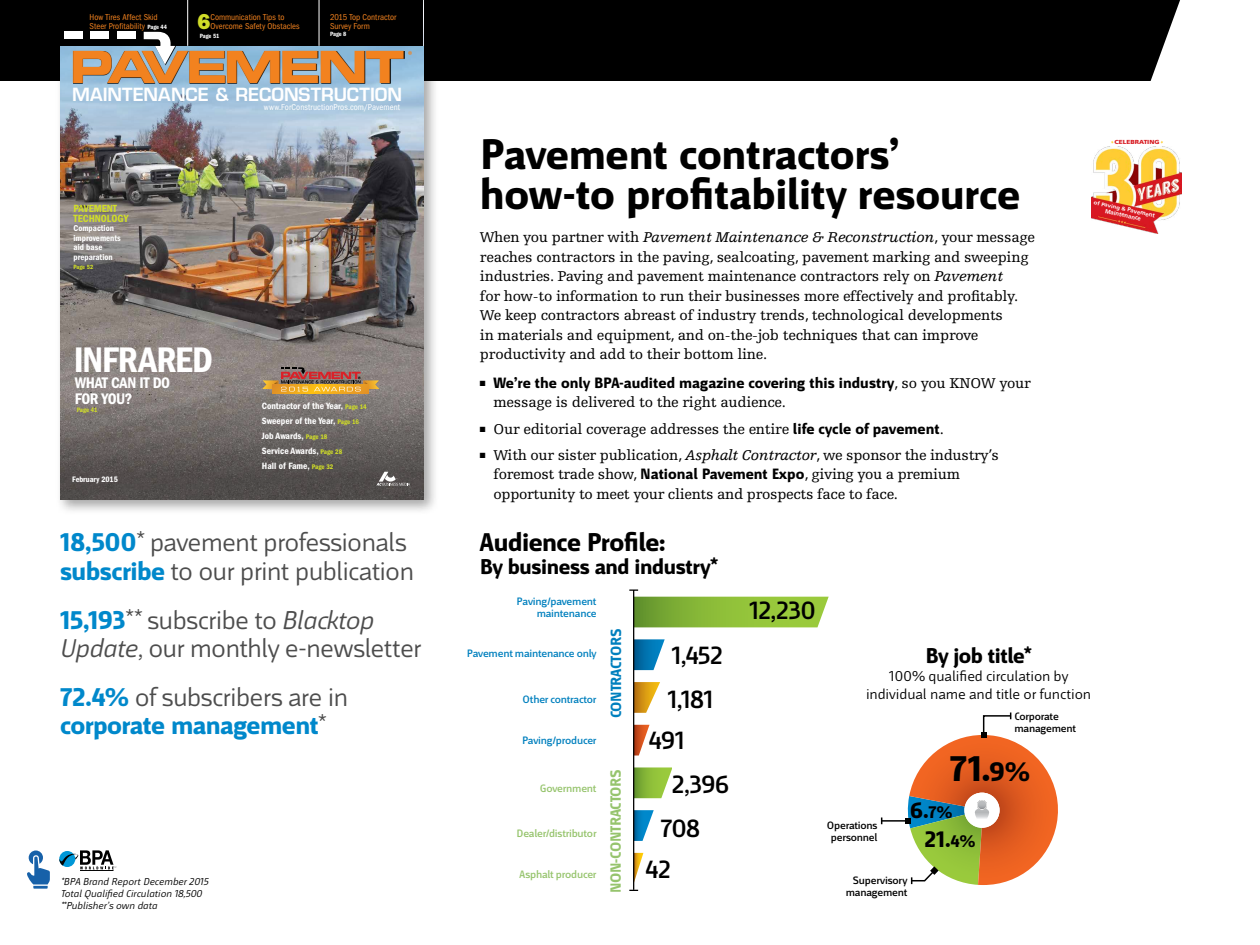
<style>
.page{position:relative;width:1260px;height:945px;background:#fff}
.page>*{position:absolute;margin:0;border:0;box-sizing:border-box;transform-origin:0 0}
.t1{font:800 45px/40.5px "Mr Jones";letter-spacing:-.005em;color:#000}
.t2{font:44.4px "Eurostile LT Std Bold Ex 2";letter-spacing:-.09em;color:#f2821f}
.t3{font:800 37.5px "Mr Jones";color:#000}
.t4{font:36.9px "ITC Franklin Gothic Std Dm Cd";letter-spacing:-.02em;color:#fff}
.t5{font:27px/28.5px "Mr Jones";letter-spacing:-.03em;color:#4d4d4d}
.t6{font:800 27px/28.5px "Mr Jones";letter-spacing:-.015em;color:#0088cb}
.t7{font:800 27px "Mr Jones";letter-spacing:-.015em;color:#000}
.t8{font:500 26.25px/43.8px "Mr Jones";letter-spacing:-.025em;color:#000}
.t9{font:800 23.55px "Mr Jones";color:#000}
.t10{font:800 22.5px "Mr Jones";letter-spacing:-.015em;color:#000}
.t11{font:21.75px "ITC Franklin Gothic Std Hvy";color:#d0dd28}
.t12{font:600 17.7px "Eurostile LT Std";letter-spacing:-.005em;color:#fff}
.t13{font:15.9px/15.9px "ITC Franklin Gothic Std Dm Cd";letter-spacing:-.025em;color:#fff}
.t14{font:800 15.75px "Mr Jones";letter-spacing:.005em;color:#000}
.t15{font:800 15.6px "Mr Jones";letter-spacing:-.025em;color:#96c46d}
.t16{font:800 15.6px "Mr Jones";letter-spacing:-.02em;color:#0080be}
.t17{font:15px/19.5px "Egyptienne FLT Std";letter-spacing:-.015em;color:#000}
.t18{font:15px/18px "Mr Jones";letter-spacing:-.005em;color:#000;text-align:center}
.t19{font:500 11.25px/12px "Mr Jones";letter-spacing:-.015em;color:#0080be;text-align:right}
.t20{font:500 11.25px/12px "Mr Jones";letter-spacing:-.015em;color:#000}
.t21{font:500 11.25px "Mr Jones";letter-spacing:-.015em;color:#96c46d}
.t22{font:10.65px/9.4px "ITC Franklin Gothic Std Dm Cd";color:#d0dd28}
.t23{font:italic 10.5px/12px "Mr Jones";color:#000}
.t24{font:9.45px/15px "ITC Franklin Gothic Std Dm Cd";color:#fff}
.t25{font:condensed 8.85px/8.9px "ITC Franklin Gothic Std";color:#f2821f}
.t26{font:8.85px/9.4px "ITC Franklin Gothic Std Dm Cd";color:#fff}
.t27{font:condensed 8.85px "ITC Franklin Gothic Std";letter-spacing:.01em;color:#fff}
.t28{font:8.25px "ITC Franklin Gothic Std Dm Cd";letter-spacing:-.005em;color:#fff}
.t29{font:6.6px "ITC Franklin Gothic Std Dm Cd";letter-spacing:-.015em;color:#d0dd28}
.t30{font:6.3px "ITC Franklin Gothic Std Dm Cd";letter-spacing:-.025em;color:#fff}
.t31{font:6.3px "ITC Franklin Gothic Std Dm Cd";letter-spacing:-.015em;color:#d0dd28}
.t32{font:700 6px "Frutiger LT Std";color:#fff}
.t33{font:900 5.85px "Frutiger LT Std";color:#d71920;scale:1.11 1}
.t34{font:700 5.4px "Frutiger LT Std";color:#fff;scale:1.11 1}
.s1{font-family:"ITC Franklin Gothic Std Dm Cd";font-stretch:normal;font-size:6.3px;color:#fff}
.s2{font-size:6.9px;color:#d0dd28}
.s3{font-weight:800;color:#0088cb}
.s4{font-style:italic}
.s5{font-weight:400;color:#4d4d4d}
.s6{font-family:"Egyptienne FLT Std";font-weight:400;font-size:15px}
.s7{font-family:"Mr Jones";font-weight:800;font-size:15.75px}
.s8{font-size:6px}
.s9{font-size:28.2px}
.s10{font-size:17.7px}
</style>
<div class="page">
<div style="left:0;top:0;width:1180px;height:81px;background:#000"></div>
<div style="left:55px;top:0;width:383px;height:515px;background:#000;opacity:.35"></div>
<img style="left:60px;top:151px;width:363px;height:243px">
<svg style="left:60px;top:46px;width:363px;height:105px;background:#9fb5c9"></svg>
<div style="left:60px;top:0;width:363px;height:46px;background:#000"></div>
<svg style="left:144px;top:32px;width:31px;height:19px"></svg>
<div style="left:117px;top:32px;width:18px;height:7px;background:#fff"></div>
<div style="left:91px;top:32px;width:18px;height:7px;background:#fff"></div>
<div style="left:64px;top:32px;width:19px;height:7px;background:#fff"></div>
<hr style="left:187px;top:0;width:1px;height:46px;background:#fff">
<hr style="left:319px;top:0;width:1px;height:46px;background:#fff">
<svg style="left:73px;top:51px;width:332px;height:33px;background:#374753"></svg>
<svg style="left:408px;top:51px;width:4px;height:4px"></svg>
<svg style="left:60px;top:394px;width:363px;height:106px;background:#65605e"></svg>
<svg style="left:376px;top:472px;width:34px;height:14px"></svg>
<svg style="left:262px;top:367px;width:117px;height:26px;background:#af7f53"></svg>
<hr style="left:80px;top:870px;width:34px;height:1px;background:#000">
<svg style="left:59px;top:850px;width:57px;height:19px"></svg>
<svg style="left:27px;top:850px;width:23px;height:39px"></svg>
<img style="left:1092px;top:146px;width:90px;height:87px">
<svg style="left:634px;top:597px;width:195px;height:30px;background:#8cbb3d"></svg>
<svg style="left:634px;top:639px;width:31px;height:31px"></svg>
<svg style="left:634px;top:682px;width:26px;height:31px"></svg>
<svg style="left:634px;top:725px;width:16px;height:31px"></svg>
<svg style="left:634px;top:767px;width:38px;height:31px"></svg>
<svg style="left:634px;top:810px;width:20px;height:31px"></svg>
<svg style="left:634px;top:853px;width:9px;height:31px"></svg>
<hr style="left:633px;top:591px;width:1px;height:299px;background:#000">
<hr style="left:882px;top:820px;width:26px;height:2px;background:#000">
<svg style="left:905px;top:712px;width:153px;height:173px"></svg>
<p class="t25" style="left:90px;top:12px;width:79px">How Tires Affect Skid<br>Steer Profitability <span class="s1">Page 44</span></p>
<h2 class="t2" style="left:70px;top:36px;width:336px">PAVEMENT</h2>
<p class="t12" style="left:72px;top:83px;width:332px">MAINTENANCE &amp; RECONSTRUCTION</p>
<p class="t27" style="left:264px;top:102px;width:138px">www.ForConstructionPros.com/Pavement</p>
<h3 class="t11" style="left:198px;top:9px;width:15px">6</h3>
<p class="t25" style="left:211px;top:13px;width:91px">Communication Tips to<br>Overcome Safety Obstacles</p>
<p class="t30" style="left:200px;top:32px;width:21px">Page 51</p>
<p class="t25" style="left:330px;top:13px;width:68px">2015 Top Contractor<br>Survey Form</p>
<p class="t30" style="left:330px;top:31px;width:18px">Page 8</p>
<p class="t22" style="left:74px;top:204px;width:56px">PAVEMENT<br>TECHNOLOGY</p>
<p class="t26" style="left:74px;top:224px;width:49px">Compaction improvements aid base preparation</p>
<p class="t31" style="left:74px;top:263px;width:21px">Page 52</p>
<h3 class="t4" style="left:74px;top:338px;width:141px">INFRARED</h3>
<p class="t13" style="left:75px;top:375px;width:97px">WHAT CAN IT DO<br>FOR YOU?</p>
<p class="t29" style="left:77px;top:406px;width:22px">Page 41</p>
<p class="t28" style="left:72px;top:475px;width:47px">February 2015</p>
<p class="t24" style="left:262px;top:398px;width:106px">Contractor of the Year, <span class="s2">Page 14<br></span>Sweeper of the Year, <span class="s2">Page 16<br></span>Job Awards, <span class="s2">Page 18<br></span>Service Awards, <span class="s2">Page 28<br></span>Hall of Fame, <span class="s2">Page 32</span></p>
<h3 class="t5" style="left:60px;top:528px;width:356px"><span class="s3">18,500</span>* pavement professionals <span class="s3">subscribe</span> to our print publication</h3>
<h3 class="t5" style="left:60px;top:606px;width:363px"><span class="s3">15,193</span>** subscribe to <span class="s4">Blacktop<br>Update</span>, our monthly e-newsletter</h3>
<h3 class="t6" style="left:60px;top:683px;width:290px">72.4% <span class="s5">of subscribers are in </span>corporate management<span class="s5">*</span></h3>
<p class="t23" style="left:61px;top:876px;width:149px">*BPA Brand Report December 2015<br>Total Qualified Circulation 18,500 **Publisher’s own data</p>
<h1 class="t1" style="left:480px;top:134px;width:542px">Pavement contractors’ how-to profitability resource</h1>
<p class="t17" style="left:480px;top:228px;width:557px">When you partner with <span class="s4">Pavement Maintenance &amp; Reconstruction</span>, your message reaches contractors in the paving, sealcoating, pavement marking and sweeping industries. Paving and pavement maintenance contractors rely on <span class="s4">Pavement<br></span>for how-to information to run their businesses more effectively and profitably.<br>We keep contractors abreast of industry trends, technological developments<br>in materials and equipment, and on-the-job techniques that can improve productivity and add to their bottom line.</p>
<p class="t14" style="left:480px;top:374px;width:552px">■ We’re the only BPA-audited magazine covering this industry<span class="s6">, so you KNOW your</span></p>
<p class="t17" style="left:493px;top:393px;width:294px">message is delivered to the right audience.</p>
<p class="t17" style="left:480px;top:419px;width:465px">■ Our editorial coverage addresses the entire <span class="s7">life cycle of pavement</span>.</p>
<p class="t17" style="left:493px;top:445px;width:507px;text-indent:-14px">■ With our sister publication, <span class="s4">Asphalt Contractor</span>, we sponsor the industry’s foremost trade show, <span class="s7">National Pavement Expo</span>, giving you a premium opportunity to meet your clients and prospects face to face.</p>
<h3 class="t7" style="left:480px;top:528px;width:187px">Audience Profile:</h3>
<h3 class="t10" style="left:480px;top:554px;width:240px">By business and industry*</h3>
<p class="t19" style="left:517px;top:595px;width:81px">Paving/pavement maintenance</p>
<h3 class="t8" style="left:749px;top:589px;width:68px">12,230</h3>
<p class="t33" style="left:1115px;top:139px;width:42px">CELEBRATING</p>
<p class="t34" style="left:1095px;top:199px;width:58px;rotate:13deg">of Paving &amp; <span class="s8">Pavement</span></p>
<p class="t32" style="left:1106px;top:207px;width:38px;rotate:13deg">Maintenance</p>
<p class="t19" style="left:467px;top:648px;width:131px">Pavement maintenance only</p>
<p class="t19" style="left:523px;top:693px;width:75px">Other contractor</p>
<p class="t19" style="left:522px;top:734px;width:76px">Paving/producer</p>
<p class="t21" style="left:540px;top:782px;width:58px">Government</p>
<p class="t21" style="left:516px;top:827px;width:82px">Dealer/distributor</p>
<p class="t21" style="left:519px;top:868px;width:79px">Asphalt producer</p>
<p class="t16" style="left:608px;top:718px;width:91px;rotate:-90deg">CONTRACTORS</p>
<p class="t15" style="left:607px;top:893px;width:125px;rotate:-90deg">NON-CONTRACTORS</p>
<h3 class="t8" style="left:668px;top:634px;width:57px">1,452<br>1,181</h3>
<h3 class="t8" style="left:649px;top:718px;width:38px">491</h3>
<h3 class="t8" style="left:672px;top:762px;width:59px">2,396</h3>
<h3 class="t8" style="left:645px;top:808px;width:56px;line-height:40.5px;text-indent:15px">708<br>42</h3>
<h3 class="t10" style="left:926px;top:643px;width:108px">By job title*</h3>
<p class="t18" style="left:866px;top:667px;width:227px">100% qualified circulation by individual name and title or function</p>
<p class="t20" style="left:1014px;top:711px;width:63px">Corporate management</p>
<h3 class="t3" style="left:950px;top:749px;width:81px">71.<span class="s9">9%</span></h3>
<h3 class="t9" style="left:910px;top:797px;width:44px">6.<span class="s10">7%</span></h3>
<p class="t20" style="left:827px;top:819px;width:52px;text-align:center">Operations personnel</p>
<p class="t20" style="left:846px;top:875px;width:63px;text-align:right">Supervisory management</p>
<h3 class="t9" style="left:924px;top:827px;width:52px">21.<span class="s10">4%</span></h3>
</div>
